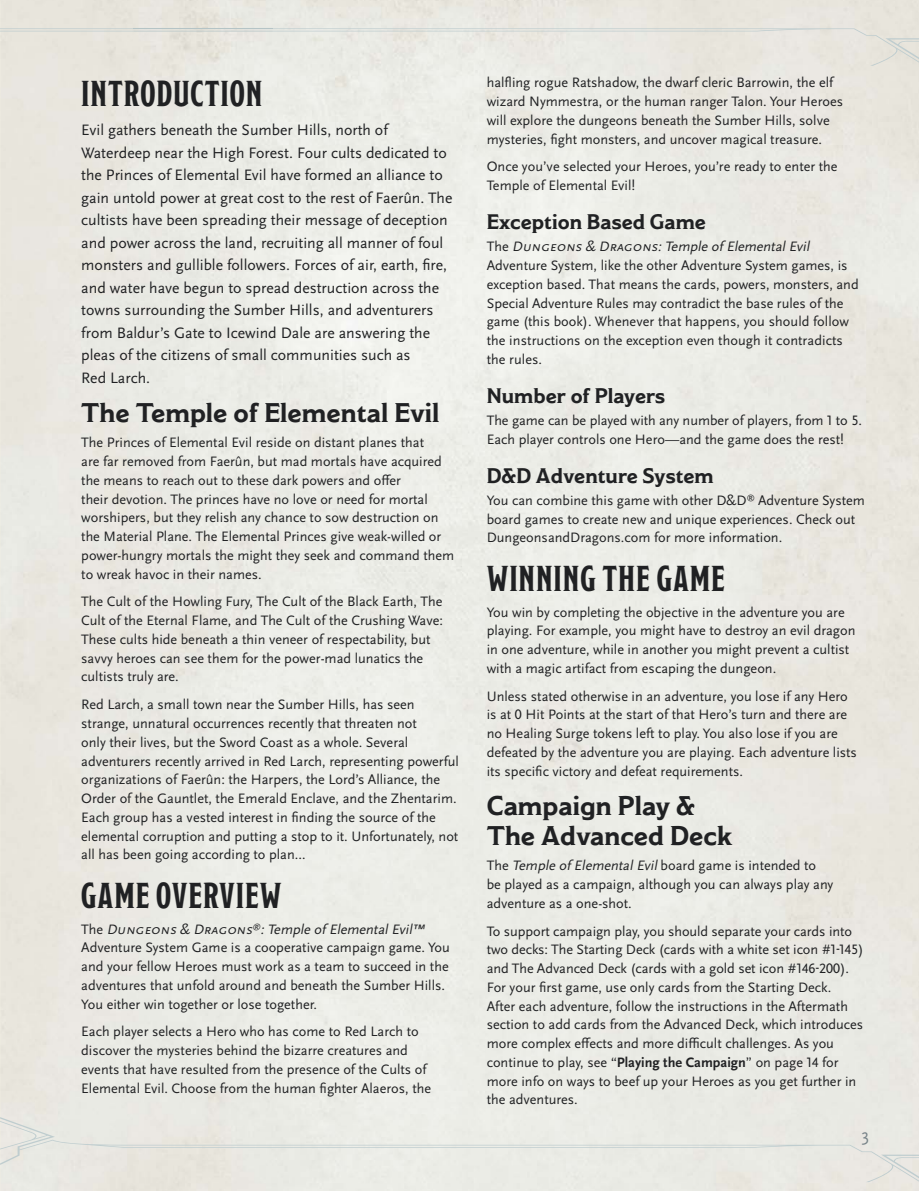
<style>
.page{position:relative;width:919px;height:1191px;background:#fff}
.page>*{position:absolute;margin:0;border:0;box-sizing:border-box;transform-origin:0 0}
.t1{font:36px "Modesto Condensed";letter-spacing:.025em;color:#202123}
.t2{font:700 27px/30px "Modesto Text";color:#202123}
.t3{font:700 21px "Modesto Text";color:#202123}
.t4{font:18px "Scala Sans OT";color:#758187}
.t5{font:15.75px/22.5px "Scala Sans OT";color:#202123}
.t6{font:14.25px/18.8px "Scala Sans OT";color:#202123}
.s1{font-style:italic}
.s2{font-weight:700}
</style>
<div class="page">
<svg style="left:1px;top:1117px;width:917px;height:65px;fill:#e9eae4"></svg>
<svg style="left:0;top:28px;width:918px;height:38px"></svg>
<hr style="left:134px;top:28px;width:139px;height:1px;background:#b5c4c6">
<img style="left:0;top:762px;width:1px;height:429px">
<h1 class="t1" style="left:81px;top:76px;width:183px">INTRODUCTION</h1>
<p class="t5" style="left:81px;top:119px;width:372px">Evil gathers beneath the Sumber Hills, north of Waterdeep near the High Forest. Four cults dedicated to the Princes of Elemental Evil have formed an alliance to gain untold power at great cost to the rest of Faerûn. The cultists have been spreading their message of deception and power across the land, recruiting all manner of foul monsters and gullible followers. Forces of air, earth, fire, and water have begun to spread destruction across the towns surrounding the Sumber Hills, and adventurers from Baldur’s Gate to Icewind Dale are answering the pleas of the citizens of small communities such as<br>Red Larch.</p>
<h2 class="t2" style="left:81px;top:397px;width:360px">The Temple of Elemental Evil</h2>
<p class="t6" style="left:81px;top:434px;width:374px">The Princes of Elemental Evil reside on distant planes that<br>are far removed from Faerûn, but mad mortals have acquired the means to reach out to these dark powers and offer<br>their devotion. The princes have no love or need for mortal worshipers, but they relish any chance to sow destruction on the Material Plane. The Elemental Princes give weak-willed or power-hungry mortals the might they seek and command them to wreak havoc in their names.</p>
<p class="t6" style="left:81px;top:593px;width:363px">The Cult of the Howling Fury, The Cult of the Black Earth, The Cult of the Eternal Flame, and The Cult of the Crushing Wave:<br>These cults hide beneath a thin veneer of respectability, but savvy heroes can see them for the power-mad lunatics the cultists truly are.</p>
<p class="t6" style="left:81px;top:695px;width:379px">Red Larch, a small town near the Sumber Hills, has seen strange, unnatural occurrences recently that threaten not<br>only their lives, but the Sword Coast as a whole. Several adventurers recently arrived in Red Larch, representing powerful organizations of Faerûn: the Harpers, the Lord’s Alliance, the Order of the Gauntlet, the Emerald Enclave, and the Zhentarim.<br>Each group has a vested interest in finding the source of the elemental corruption and putting a stop to it. Unfortunately, not all has been going according to plan…</p>
<h1 class="t1" style="left:81px;top:877px;width:202px">GAME OVERVIEW</h1>
<p class="t6" style="left:81px;top:920px;width:370px">T h e <span class="s1">Dungeons &amp; Dragons</span><sup>®</sup><span class="s1">:Temple of ElementalEvil™ </span>Adventure System Game is a cooperative campaign game. You and your fellow Heroes must work as a team to succeed in the adventures that unfold around and beneath the Sumber Hills.<br>You either win together or lose together.</p>
<p class="t6" style="left:81px;top:1022px;width:351px">Each player selects a Hero who has come to Red Larch to discover the mysteries behind the bizarre creatures and events that have resulted from the presence of the Cults of Elemental Evil. Choose from the human fighter Alaeros, the</p>
<p class="t6" style="left:486px;top:74px;width:358px">halfling rogue Ratshadow, the dwarf cleric Barrowin, the elf wizard Nymmestra, or the human ranger Talon. Your Heroes will explore the dungeons beneath the Sumber Hills, solve mysteries, fight monsters, and uncover magical treasure.</p>
<p class="t6" style="left:486px;top:158px;width:352px">Once you’ve selected your Heroes, you’re ready to enter the<br>Temple of Elemental Evil!</p>
<h3 class="t3" style="left:486px;top:211px;width:221px">Exception Based Game</h3>
<p class="t6" style="left:486px;top:238px;width:373px">T h e <span class="s1">Dungeons &amp; Dragons:Temple of ElementalEvil </span>Adventure System, like the other Adventure System games, is exception based. That means the cards, powers, monsters, and Special Adventure Rules may contradict the base rules of the game (this book). Whenever that happens, you should follow the instructions on the exception even though it contradicts the rules.</p>
<h3 class="t3" style="left:486px;top:384px;width:180px">Number of Players</h3>
<p class="t6" style="left:486px;top:411px;width:377px">The game can be played with any number of players, from 1 to 5.<br>Each player controls one Hero—and the game does the rest!</p>
<h3 class="t3" style="left:486px;top:464px;width:228px">D&amp;D Adventure System</h3>
<p class="t6" style="left:486px;top:491px;width:380px">You can combine this game with other D&amp;D<sup>®</sup> Adventure System board games to create new and unique experiences. Check out<br>DungeonsandDragons.com for more information.</p>
<h1 class="t1" style="left:486px;top:561px;width:240px">WINNING THE GAME</h1>
<p class="t6" style="left:486px;top:603px;width:370px">You win by completing the objective in the adventure you are playing. For example, you might have to destroy an evil dragon in one adventure, while in another you might prevent a cultist with a magic artifact from escaping the dungeon.</p>
<p class="t6" style="left:486px;top:687px;width:372px">Unless stated otherwise in an adventure, you lose if any Hero is at 0 Hit Points at the start of that Hero’s turn and there are no Healing Surge tokens left to play. You also lose if you are defeated by the adventure you are playing. Each adventure lists its specific victory and defeat requirements.</p>
<h2 class="t2" style="left:486px;top:790px;width:247px">Campaign Play &amp;<br>The Advanced Deck</h2>
<p class="t6" style="left:486px;top:856px;width:348px">The <span class="s1">Temple of ElementalEvil</span>board game is intended to be played as a campaign, although you can always play any adventure as a one-shot.</p>
<p class="t6" style="left:486px;top:922px;width:378px">To support campaign play, you should separate your cards into two decks: The Starting Deck (cards with a white set icon #1-145) and The Advanced Deck (cards with a gold set icon #146-200).<br>For your first game, use only cards from the Starting Deck.<br>After each adventure, follow the instructions in the Aftermath section to add cards from the Advanced Deck, which introduces more complex effects and more difficult challenges. As you continue to play, see “<span class="s2">Playing the Campaign</span>” on page 14 for more info on ways to beef up your Heroes as you get further in the adventures.</p>
<p class="t4" style="left:861px;top:1125px;width:9px">3</p>
</div>
